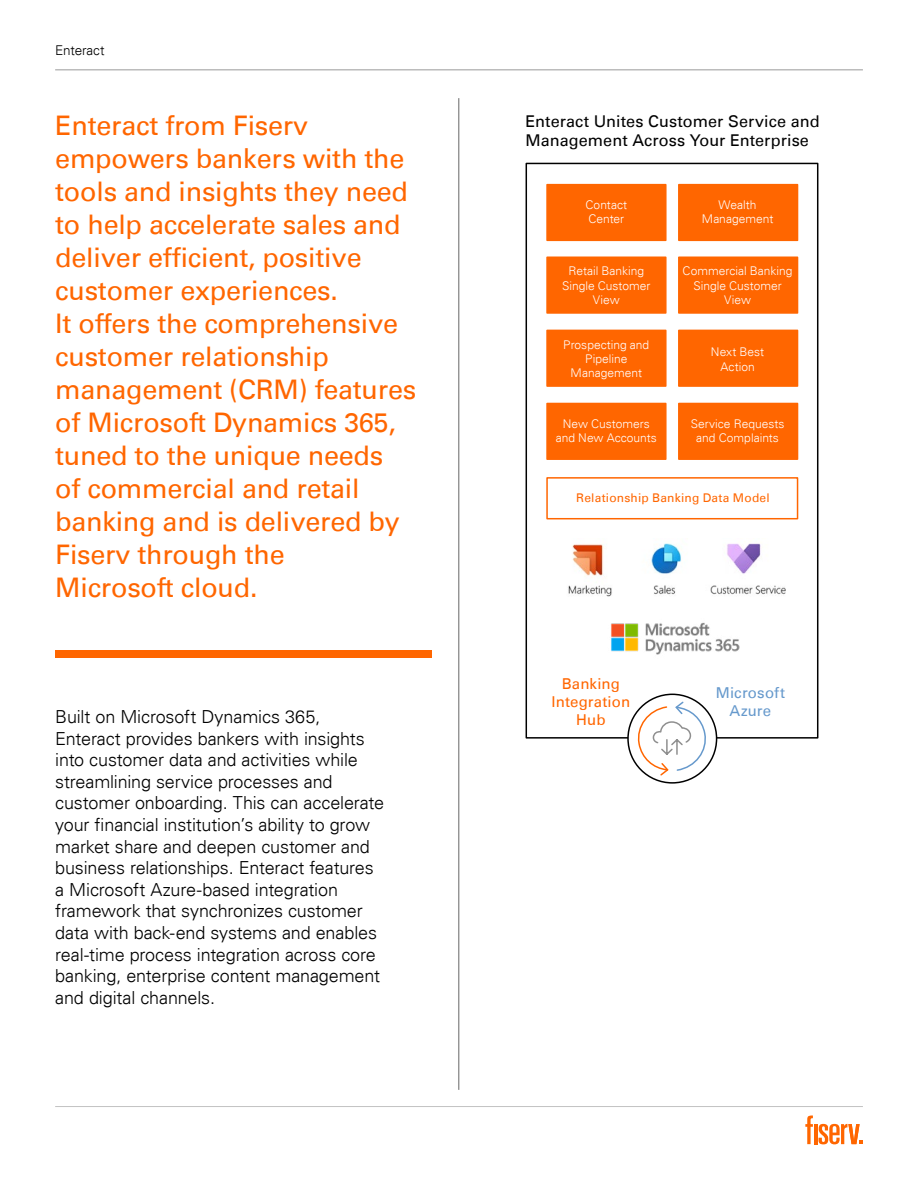
<style>
.page{position:relative;width:918px;height:1188px;background:#fff}
.page>*{position:absolute;margin:0;border:0;box-sizing:border-box;transform-origin:0 0}
.t1{font:27px/33px "Univers For Fiserv 55";letter-spacing:-.01em;color:#f60}
.t2{font:300 18px/21.6px "Univers For Fiserv 45";letter-spacing:-.01em;color:#000}
.t3{font:16.2px/19.5px "Univers For Fiserv 55";letter-spacing:.005em;color:#000}
.t4{font:15px/18px "Univers For Fiserv 55";letter-spacing:.005em;color:#f60;text-align:center}
.t5{font:15px/18px "Univers For Fiserv 55";letter-spacing:.01em;color:#69c;text-align:center}
.t6{font:300 13.5px "Univers For Fiserv 45";letter-spacing:-.005em;color:#000}
.t7{font:300 12px/14.4px "Univers For Fiserv 45";color:#fff;text-align:center}
.t8{font:12px "Univers For Fiserv 55";letter-spacing:.02em;color:#f60}
</style>
<div class="page">
<div style="left:55px;top:650px;width:376px;height:7px;background:#f60"></div>
<div style="left:526px;top:163px;width:292px;height:576px;border:2px solid #000"></div>
<svg style="left:628px;top:694px;width:89px;height:89px"></svg>
<div style="left:627px;top:694px;width:90px;height:90px;border:2px solid #000;border-radius:50%"></div>
<div style="left:546px;top:403px;width:121px;height:57px;background:#f60;border:2px solid #f60"></div>
<div style="left:678px;top:403px;width:120px;height:57px;background:#f60;border:2px solid #f60"></div>
<div style="left:546px;top:330px;width:121px;height:57px;background:#f60;border:2px solid #f60"></div>
<div style="left:678px;top:330px;width:120px;height:57px;background:#f60;border:2px solid #f60"></div>
<div style="left:546px;top:257px;width:121px;height:57px;background:#f60;border:2px solid #f60"></div>
<div style="left:678px;top:257px;width:120px;height:57px;background:#f60;border:2px solid #f60"></div>
<div style="left:546px;top:184px;width:121px;height:57px;background:#f60;border:2px solid #f60"></div>
<div style="left:678px;top:184px;width:120px;height:57px;background:#f60"></div>
<img style="left:611px;top:622px;width:129px;height:33px">
<svg style="left:636px;top:700px;width:72px;height:77px"></svg>
<div style="left:546px;top:477px;width:252px;height:42px;border:2px solid #f60"></div>
<hr style="left:55px;top:1106px;width:808px;height:1px;background:#c2c2c2">
<svg style="left:819px;top:1124px;width:44px;height:20px"></svg>
<hr style="left:814px;top:1124px;width:3px;height:20px;background:#f60">
<svg style="left:805px;top:1116px;width:8px;height:28px"></svg>
<hr style="left:55px;top:70px;width:808px;height:1px;background:#999">
<hr style="left:459px;top:98px;width:1px;height:992px;background:#666">
<img style="left:568px;top:543px;width:218px;height:54px">
<p class="t6" style="left:55px;top:42px;width:51px">Enteract</p>
<p class="t1" style="left:55px;top:110px;width:363px">Enteract from Fiserv empowers bankers with the tools and insights they need to help accelerate sales and deliver efficient, positive customer experiences.<br>It offers the comprehensive customer relationship management (CRM) features of Microsoft Dynamics 365, tuned to the unique needs<br>of commercial and retail banking and is delivered by<br>Fiserv through the<br>Microsoft cloud.</p>
<p class="t2" style="left:55px;top:706px;width:330px">Built on Microsoft Dynamics 365, Enteract provides bankers with insights into customer data and activities while streamlining service processes and customer onboarding. This can accelerate your financial institution’s ability to grow market share and deepen customer and business relationships. Enteract features a Microsoft Azure-based integration framework that synchronizes customer data with back-end systems and enables real-time process integration across core banking, enterprise content management and digital channels.</p>
<p class="t3" style="left:526px;top:111px;width:296px">Enteract Unites Customer Service and<br>Management Across Your Enterprise</p>
<p class="t7" style="left:585px;top:198px;width:43px;text-align:left">Contact<br>Center</p>
<p class="t7" style="left:702px;top:198px;width:73px">Wealth<br>Management</p>
<p class="t7" style="left:562px;top:264px;width:90px">Retail Banking<br>Single Customer<br>View</p>
<p class="t7" style="left:683px;top:264px;width:111px">Commercial Banking<br>Single Customer<br>View</p>
<p class="t7" style="left:563px;top:337px;width:88px">Prospecting and<br>Pipeline<br>Management</p>
<p class="t7" style="left:556px;top:416px;width:103px">New Customers and New Accounts</p>
<p class="t7" style="left:691px;top:416px;width:95px">Service Requests and Complaints</p>
<p class="t7" style="left:711px;top:345px;width:55px">Next Best<br>Action</p>
<p class="t8" style="left:576px;top:490px;width:195px">Relationship Banking Data Model</p>
<p class="t4" style="left:552px;top:675px;width:80px">Banking<br>Integration<br>Hub</p>
<p class="t5" style="left:716px;top:684px;width:71px">Microsoft<br>Azure</p>
</div>
